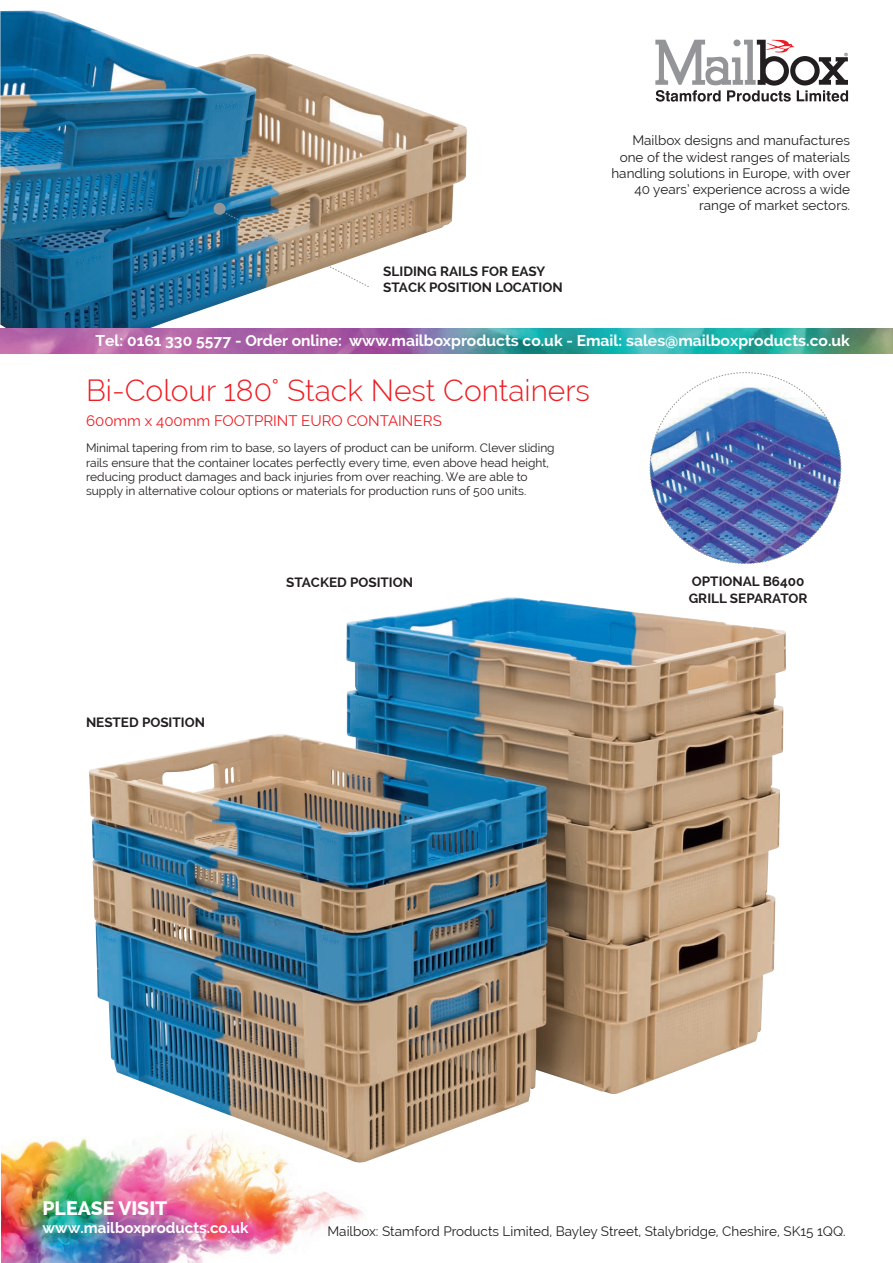
<style>
.page{position:relative;width:893px;height:1263px;background:#fff}
.page>*{position:absolute;margin:0;border:0;box-sizing:border-box;transform-origin:0 0}
.t1{font:300 30px "Raleway";color:#ee1d23}
.t2{font:800 19.5px "Raleway";color:#fff}
.t3{font:700 15.6px "Raleway";color:#fff}
.t4{font:15px "Raleway";color:#ee1d23}
.t5{font:700 15px "Raleway";color:#fff}
.t6{font:13.5px/16.2px "Raleway";color:#231f20;text-align:right}
.t7{font:700 13.5px/16.2px "Raleway";color:#231f20}
.t8{font:12px/14.4px "Raleway";color:#231f20}
</style>
<div class="page">
<img style="left:1px;top:1138px;width:363px;height:125px">
<img style="left:87px;top:597px;width:699px;height:567px">
<img style="left:0;top:10px;width:467px;height:318px">
<img style="left:0;top:328px;width:892px;height:25px">
<img style="left:650px;top:373px;width:191px;height:190px;border-radius:95px">
<svg style="left:655px;top:40px;width:193px;height:62px"></svg>
<img style="left:213px;top:202px;width:158px;height:86px">
<p class="t7" style="left:383px;top:263px;width:181px">SLIDING RAILS FOR EASY<br>STACK POSITION LOCATION</p>
<p class="t6" style="left:611px;top:133px;width:240px">Mailbox designs and manufactures one of the widest ranges of materials handling solutions in Europe, with over 40 years’ experience across a wide range of market sectors.</p>
<h3 class="t3" style="left:96px;top:332px;width:756px">Tel: 0161 330 5577 - Order online: www.mailboxproducts co.uk - Email: sales@mailboxproducts.co.uk</h3>
<h1 class="t1" style="left:86px;top:372px;width:505px">Bi-Colour 180° Stack Nest Containers</h1>
<p class="t4" style="left:86px;top:412px;width:357px">600mm x 400mm FOOTPRINT EURO CONTAINERS</p>
<p class="t8" style="left:86px;top:441px;width:470px">Minimal tapering from rim to base, so layers of product can be uniform. Clever sliding rails ensure that the container locates perfectly every time, even above head height, reducing product damages and back injuries from over reaching. We are able to supply in alternative colour options or materials for production runs of 500 units.</p>
<p class="t7" style="left:86px;top:714px;width:121px">NESTED POSITION</p>
<p class="t7" style="left:286px;top:575px;width:128px">STACKED POSITION</p>
<p class="t7" style="left:689px;top:574px;width:120px">OPTIONAL B6400<br>GRILL SEPARATOR</p>
<h2 class="t2" style="left:42px;top:1197px;width:126px">PLEASE VISIT</h2>
<p class="t5" style="left:42px;top:1219px;width:208px">www.mailboxproducts.co.uk</p>
<p class="t6" style="left:327px;top:1223px;width:520px">Mailbox: Stamford Products Limited, Bayley Street, Stalybridge, Cheshire, SK15 1QQ.</p>
</div>
